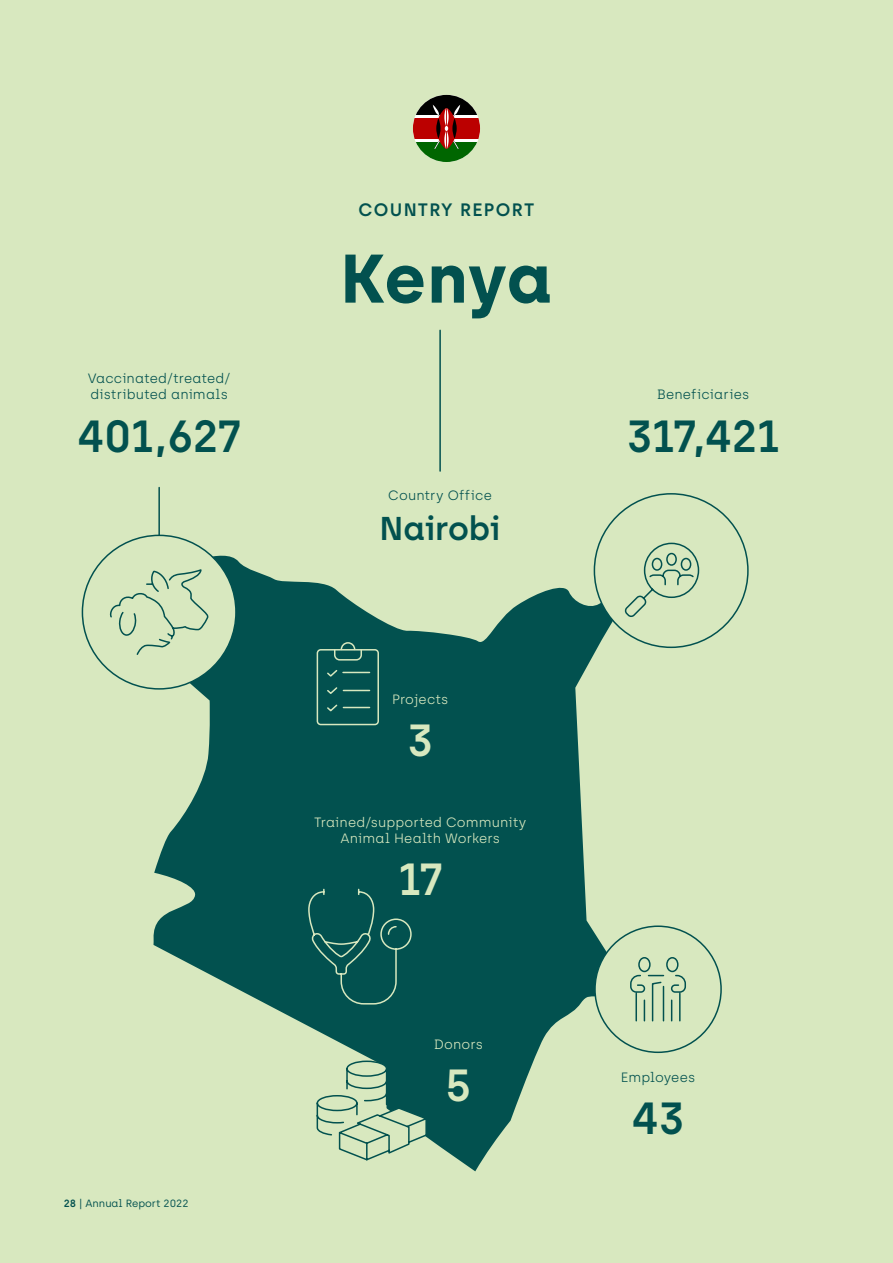
<style>
.page{position:relative;width:893px;height:1263px;background:#d8e8bf}
.page>*{position:absolute;margin:0;border:0;box-sizing:border-box;transform-origin:0 0}
.t1{font:700 68.7px "Archia";letter-spacing:.005em;color:#02514f}
.t2{font:600 45px "Archia";letter-spacing:-.03em;color:#02514f}
.t3{font:600 45px "Archia";color:#d8e8bf}
.t4{font:600 33px "Archia";letter-spacing:-.02em;color:#02514f}
.t5{font:600 18px "Archia";letter-spacing:.07em;color:#02514f}
.t6{font:300 13.5px/16.2px "Archia";color:#02514f}
.t7{font:300 13.5px/16.2px "Archia";letter-spacing:.005em;color:#d8e8bf;text-align:center}
.t8{font:10.5px "Archia";color:#02514f}
.s1{font-weight:600}
</style>
<div class="page">
<svg style="left:150px;top:553px;width:479px;height:618px;fill:#02514f"></svg>
<hr style="left:158px;top:487px;width:2px;height:126px;background:#02514f">
<div style="left:594px;top:494px;width:154px;height:153px;background:#d8e8bf;border-radius:50%"></div>
<svg style="left:624px;top:542px;width:76px;height:75px"></svg>
<svg style="left:307px;top:888px;width:105px;height:117px"></svg>
<div style="left:317px;top:649px;width:62px;height:76px;border:2px solid #d8e8bf;border-radius:3px"></div>
<svg style="left:326px;top:641px;width:45px;height:37px"></svg>
<svg style="left:326px;top:686px;width:44px;height:9px"></svg>
<svg style="left:326px;top:703px;width:44px;height:10px"></svg>
<div style="left:595px;top:926px;width:126px;height:126px;background:#d8e8bf;border-radius:50%"></div>
<svg style="left:630px;top:957px;width:56px;height:65px"></svg>
<hr style="left:439px;top:330px;width:2px;height:141px;background:#02514f">
<svg style="left:316px;top:1057px;width:112px;height:105px"></svg>
<div style="left:82px;top:535px;width:154px;height:154px;background:#d8e8bf;border-radius:50%"></div>
<svg style="left:109px;top:569px;width:100px;height:86px"></svg>
<div style="left:413px;top:95px;width:67px;height:67px;background:#fff;border-radius:34px"></div>
<svg style="left:416px;top:95px;width:61px;height:20px"></svg>
<div style="left:413px;top:118px;width:67px;height:21px;background:#b00"></div>
<svg style="left:416px;top:142px;width:61px;height:20px"></svg>
<svg style="left:433px;top:105px;width:27px;height:44px"></svg>
<p class="t6" style="left:88px;top:370px;width:144px">Vaccinated/treated/ distributed animals</p>
<h2 class="t2" style="left:77px;top:409px;width:166px">401,627</h2>
<p class="t8" style="left:64px;top:1197px;width:126px"><span class="s1">28</span> | Annual Report 2022</p>
<h3 class="t5" style="left:358px;top:199px;width:177px">COUNTRY REPORT</h3>
<h1 class="t1" style="left:341px;top:236px;width:213px">Kenya</h1>
<p class="t6" style="left:388px;top:487px;width:105px">Country Office</p>
<h3 class="t4" style="left:380px;top:508px;width:123px">Nairobi</h3>
<p class="t7" style="left:392px;top:691px;width:58px">Projects</p>
<h2 class="t3" style="left:407px;top:713px;width:28px">3</h2>
<p class="t7" style="left:314px;top:814px;width:214px">Trained/supported Community<br>Animal Health Workers</p>
<h2 class="t3" style="left:397px;top:852px;width:47px">17</h2>
<p class="t7" style="left:434px;top:1036px;width:51px">Donors</p>
<h2 class="t3" style="left:445px;top:1058px;width:28px">5</h2>
<p class="t6" style="left:657px;top:386px;width:94px">Beneficiaries</p>
<h2 class="t2" style="left:626px;top:409px;width:155px">317,421</h2>
<p class="t6" style="left:621px;top:1069px;width:76px">Employees</p>
<h2 class="t2" style="left:631px;top:1091px;width:55px">43</h2>
</div>
